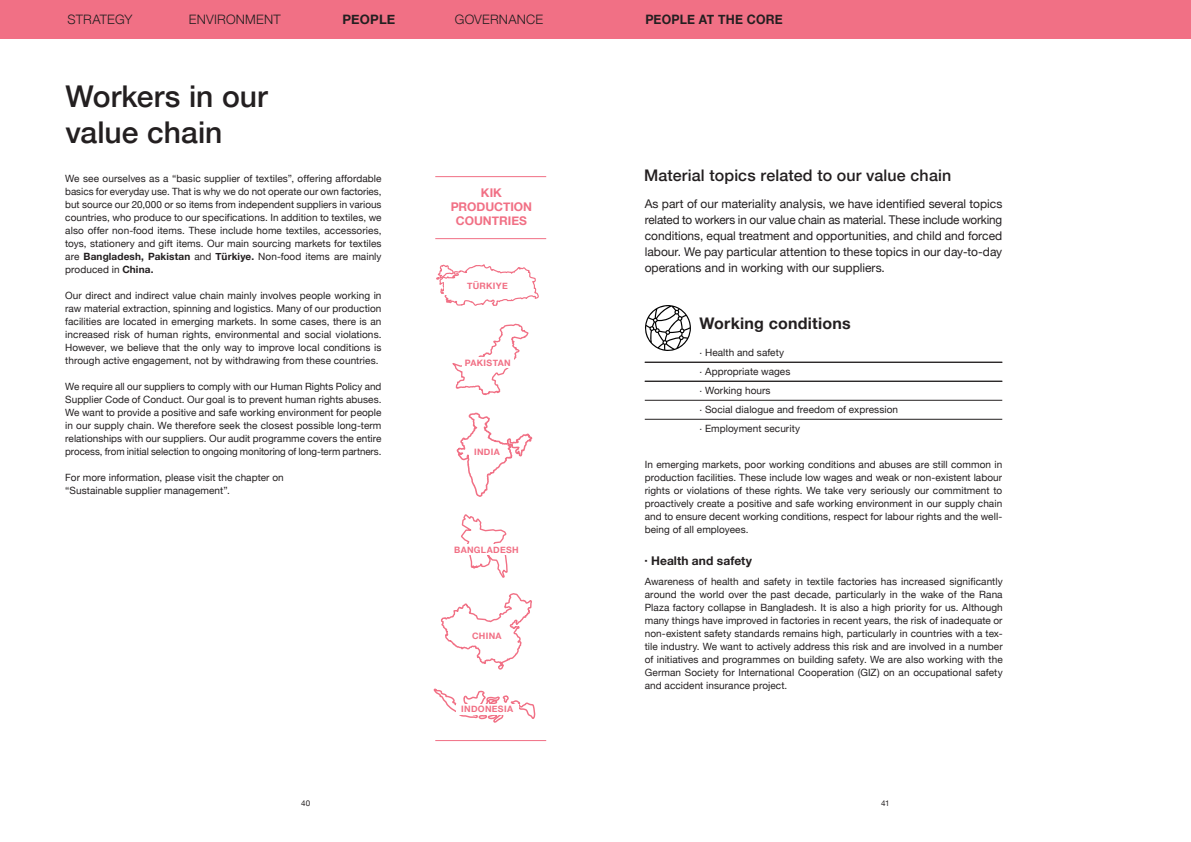
<style>
.page{position:relative;width:1191px;height:842px;background:#fff}
.page>*{position:absolute;margin:0;border:0;box-sizing:border-box;transform-origin:0 0}
.t1{font:500 30px/36px "Helvetica Neue";color:#231f20}
.t2{font:500 16px "Helvetica Neue";letter-spacing:.01em;color:#231f20}
.t3{font:700 16px "Helvetica Neue";letter-spacing:.015em;color:#231f20}
.t4{font:300 13px "Helvetica Neue";letter-spacing:.015em;color:#231f20}
.t5{font:700 13px "Helvetica Neue";letter-spacing:.015em;color:#231f20;scale:.94 1}
.t6{font:700 13px "Helvetica Neue";letter-spacing:.015em;color:#231f20}
.t7{font:12px/16px "Helvetica Neue";color:#231f20;text-align:justify}
.t8{font:700 12px/14.4px "Helvetica Neue";color:#f17085;text-align:center}
.t9{font:700 12px "Helvetica Neue";letter-spacing:.005em;color:#231f20}
.t10{font:10px/13px "Helvetica Neue";letter-spacing:.005em;color:#231f20;text-align:justify}
.t11{font:700 8.8px "Helvetica Neue";letter-spacing:.035em;color:#f17085}
.t12{font:8px "Helvetica Neue";color:#231f20}
.s1{font-weight:700}
</style>
<div class="page">
<div style="left:0;top:0;width:1191px;height:39px;background:#f17085"></div>
<svg style="left:436px;top:264px;width:103px;height:42px"></svg>
<div style="left:445px;top:281px;width:85px;height:13px;background:#fff"></div>
<svg style="left:452px;top:323px;width:77px;height:73px"></svg>
<div style="left:462px;top:358px;width:51px;height:10px;background:#fff"></div>
<svg style="left:441px;top:412px;width:92px;height:258px"></svg>
<div style="left:472px;top:630px;width:30px;height:9px;background:#fff"></div>
<svg style="left:433px;top:688px;width:103px;height:35px"></svg>
<div style="left:456px;top:704px;width:62px;height:10px;background:#fff"></div>
<hr style="left:435px;top:176px;width:111px;height:1px;background:#f17085">
<hr style="left:435px;top:238px;width:111px;height:1px;background:#f17085">
<hr style="left:435px;top:740px;width:111px;height:1px;background:#f17085">
<svg style="left:645px;top:305px;width:46px;height:46px"></svg>
<hr style="left:645px;top:400px;width:357px;height:1px;background:#231f20">
<hr style="left:645px;top:362px;width:357px;height:1px;background:#231f20">
<hr style="left:645px;top:419px;width:357px;height:1px;background:#231f20">
<hr style="left:645px;top:381px;width:357px;height:1px;background:#231f20">
<h3 class="t4" style="left:67px;top:9px;width:66px">STRATEGY</h3>
<h3 class="t4" style="left:189px;top:9px;width:93px">ENVIRONMENT</h3>
<h3 class="t6" style="left:342px;top:10px;width:54px">PEOPLE</h3>
<h3 class="t4" style="left:455px;top:9px;width:90px">GOVERNANCE</h3>
<h3 class="t5" style="left:645px;top:10px;width:148px">PEOPLE AT THE CORE</h3>
<h1 class="t1" style="left:65px;top:76px;width:204px">Workers in our value chain</h1>
<p class="t10" style="left:65px;top:172px;width:318px">We see ourselves as a “basic supplier of textiles”, offering affordable basics for everyday use. That is why we do not operate our own factories, but source our 20,000 or so items from independent suppliers in various countries, who produce to our specifications. In addition to textiles, we also offer non-food items. These include home textiles, accessories, toys, stationery and gift items. Our main sourcing markets for textiles are <span class="s1">Bangladesh, Pakistan</span> and <span class="s1">Türkiye.</span> Non-food items are mainly produced in <span class="s1">China.</span></p>
<p class="t10" style="left:65px;top:289px;width:318px">Our direct and indirect value chain mainly involves people working in raw material extraction, spinning and logistics. Many of our production facilities are located in emerging markets. In some cases, there is an increased risk of human rights, environmental and social violations.<br>However, we believe that the only way to improve local conditions is through active engagement, not by withdrawing from these countries.</p>
<p class="t10" style="left:65px;top:380px;width:318px">We require all our suppliers to comply with our Human Rights Policy and Supplier Code of Conduct. Our goal is to prevent human rights abuses.<br>We want to provide a positive and safe working environment for people in our supply chain. We therefore seek the closest possible long-term relationships with our suppliers. Our audit programme covers the entire process, from initial selection to ongoing monitoring of long-term partners.</p>
<p class="t10" style="left:65px;top:471px;width:220px">For more information, please visit the chapter on “Sustainable supplier management”.</p>
<p class="t8" style="left:451px;top:185px;width:83px">KIK<br>PRODUCTION<br>COUNTRIES</p>
<p class="t11" style="left:467px;top:279px;width:42px">TÜRKIYE</p>
<p class="t11" style="left:465px;top:356px;width:47px">PAKISTAN</p>
<p class="t11" style="left:474px;top:445px;width:27px">INDIA</p>
<p class="t11" style="left:454px;top:543px;width:66px">BANGLADESH</p>
<p class="t11" style="left:472px;top:629px;width:31px">CHINA</p>
<p class="t11" style="left:461px;top:702px;width:53px">INDONESIA</p>
<h2 class="t2" style="left:644px;top:163px;width:309px">Material topics related to our value chain</h2>
<p class="t7" style="left:645px;top:197px;width:359px">As part of our materiality analysis, we have identified several topics related to workers in our value chain as material. These include working conditions, equal treatment and opportunities, and child and forced labour. We pay particular attention to these topics in our day-to-day operations and in working with our suppliers.</p>
<h2 class="t3" style="left:699px;top:311px;width:153px">Working conditions</h2>
<p class="t10" style="left:699px;top:344px;width:200px;line-height:19px;text-align:left">· Health and safety<br>· Appropriate wages<br>· Working hours<br>· Social dialogue and freedom of expression · Employment security</p>
<p class="t10" style="left:645px;top:458px;width:359px">In emerging markets, poor working conditions and abuses are still common in production facilities. These include low wages and weak or non-existent labour rights or violations of these rights. We take very seriously our commitment to proactively create a positive and safe working environment in our supply chain and to ensure decent working conditions, respect for labour rights and the well&shy;being of all employees.</p>
<p class="t9" style="left:644px;top:551px;width:109px">· Health and safety</p>
<p class="t10" style="left:645px;top:575px;width:359px">Awareness of health and safety in textile factories has increased significantly around the world over the past decade, particularly in the wake of the Rana Plaza factory collapse in Bangladesh. It is also a high priority for us. Although many things have improved in factories in recent years, the risk of inadequate or non-existent safety standards remains high, particularly in countries with a tex&shy;tile industry. We want to actively address this risk and are involved in a number of initiatives and programmes on building safety. We are also working with the German Society for International Cooperation (GIZ) on an occupational safety and accident insurance project.</p>
<p class="t12" style="left:301px;top:797px;width:10px">40</p>
<p class="t12" style="left:881px;top:797px;width:10px">41</p>
</div>
